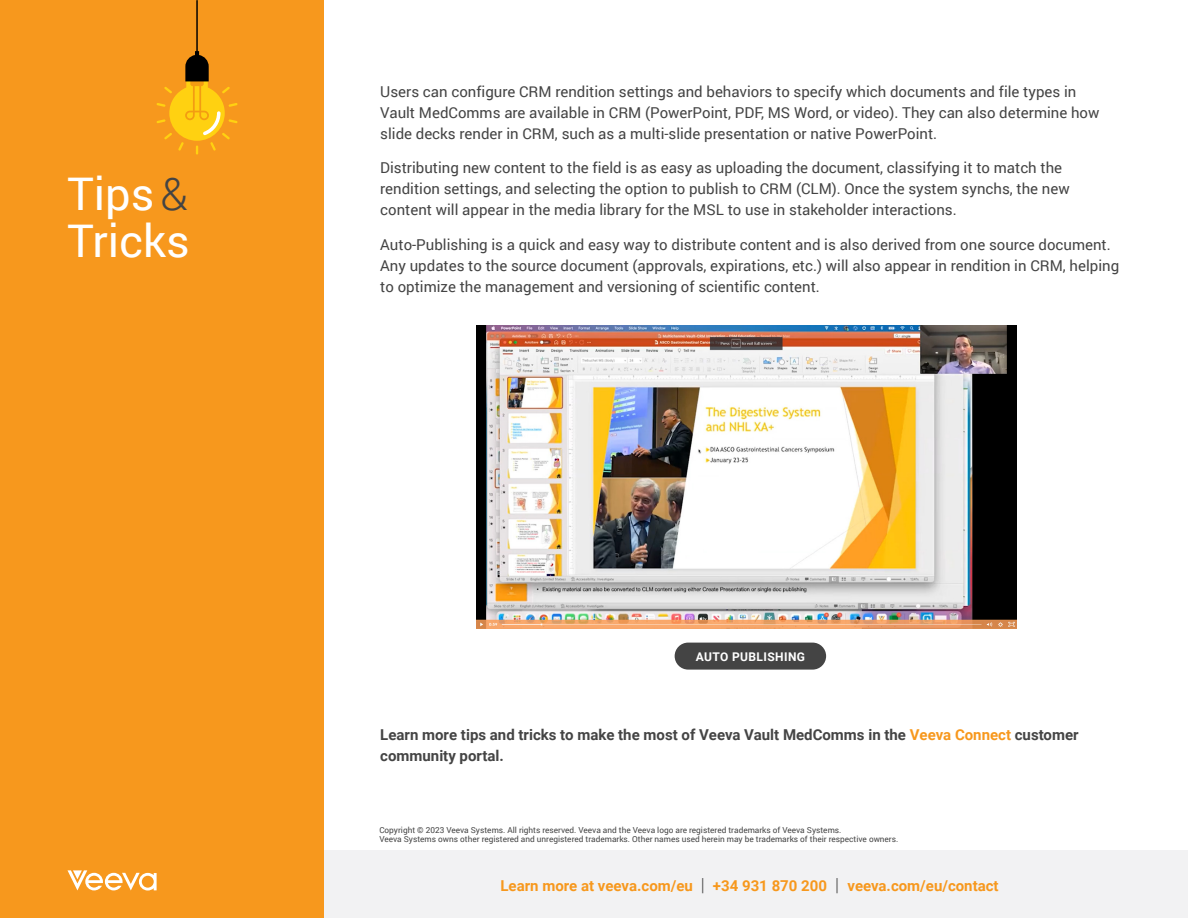
<style>
.page{position:relative;width:1188px;height:918px;background:#fff}
.page>*{position:absolute;margin:0;border:0;box-sizing:border-box;transform-origin:0 0}
.t1{font:45px/46.5px "Roboto";color:#fff}
._10_14{font:15px/21px "Roboto";color:#444}
._10_14-2{font:700 15px/21px "Roboto";color:#444}
.ko_footer{font:700 15px "Roboto";color:#f7981d}
.BODY_COPY{font:700 12px "Roboto";letter-spacing:.035em;color:#fff}
.Mousetype{font:8.25px/9px "Roboto";color:#444}
.s1{font-weight:300;color:#444}
.s2{color:#f7981d}
.s3{font-weight:300;font-size:18px;color:#444}
</style>
<div class="page">
<div style="left:0;top:0;width:324px;height:918px;background:#f7981d"></div>
<svg style="left:68px;top:870px;width:89px;height:21px"></svg>
<svg style="left:157px;top:0;width:80px;height:155px"></svg>
<img style="left:476px;top:325px;width:540px;height:304px">
<div style="left:675px;top:643px;width:151px;height:27px;background:#444;border-radius:14px"></div>
<div style="left:324px;top:850px;width:864px;height:68px;background:#f2f2f3"></div>
<p class="t1" style="left:68px;top:169px;width:124px">Tips<span class="s1">&amp;<br></span>Tricks</p>
<p class="_10_14" style="left:380px;top:80px;width:721px">Users can configure CRM rendition settings and behaviors to specify which documents and file types in<br>Vault MedComms are available in CRM (PowerPoint, PDF, MS Word, or video). They can also determine how slide decks render in CRM, such as a multi-slide presentation or native PowerPoint.</p>
<p class="_10_14" style="left:380px;top:157px;width:691px">Distributing new content to the field is as easy as uploading the document, classifying it to match the rendition settings, and selecting the option to publish to CRM (CLM). Once the system synchs, the new content will appear in the media library for the MSL to use in stakeholder interactions.</p>
<p class="_10_14" style="left:380px;top:233px;width:740px">Auto-Publishing is a quick and easy way to distribute content and is also derived from one source document.<br>Any updates to the source document (approvals, expirations, etc.) will also appear in rendition in CRM, helping to optimize the management and versioning of scientific content.</p>
<p class="BODY_COPY" style="left:696px;top:648px;width:111px">AUTO PUBLISHING</p>
<p class="_10_14-2" style="left:380px;top:724px;width:700px">Learn more tips and tricks to make the most of Veeva Vault MedComms in the <span class="s2">Veeva Connect</span> customer community portal.</p>
<p class="Mousetype" style="left:379px;top:825px;width:520px">Copyright © 2023 Veeva Systems. All rights reserved. Veeva and the Veeva logo are registered trademarks of Veeva Systems.<br>Veeva Systems owns other registered and unregistered trademarks. Other names used herein may be trademarks of their respective owners.</p>
<p class="ko_footer" style="left:500px;top:875px;width:500px">Learn more at veeva.com/eu <span class="s3">|</span> +34 931 870 200 <span class="s3">|</span> veeva.com/eu/contact</p>
</div>
